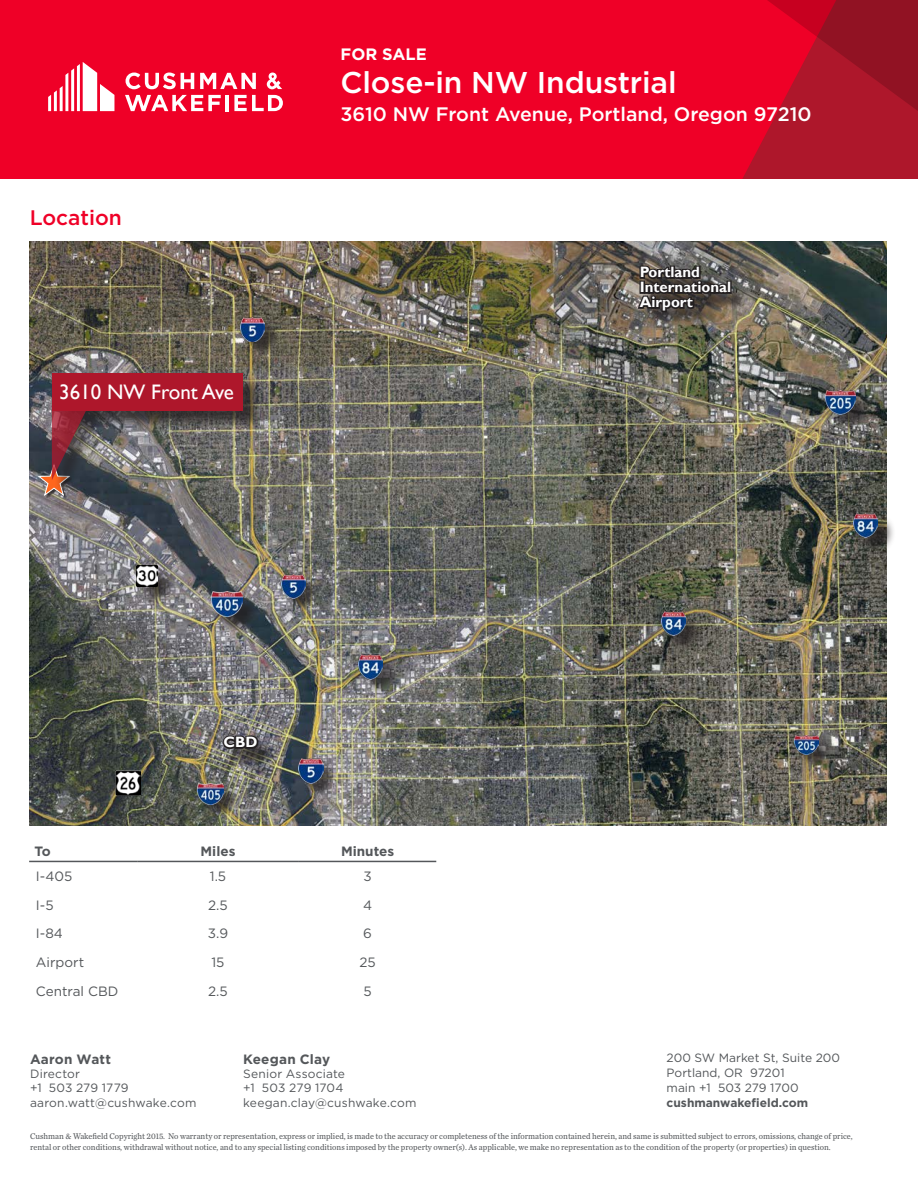
<style>
.page{position:relative;width:918px;height:1188px;background:#fff}
.page>*{position:absolute;margin:0;border:0;box-sizing:border-box;transform-origin:0 0}
.Property_Name___Addr{font:500 30px "Gotham";letter-spacing:-.005em;color:#fff}
.t1{font:21px "Gill Sansfor CW";color:#fff}
.t2{font:500 21px "Gotham";color:#ef0027}
.Property_Name___Addr-2{font:500 19.5px "Gotham";color:#fff}
.Banner_Callout_Text{font:700 16.5px "Gotham";color:#fff}
.t3{font:700 15px "Gill Sansfor CW";color:#fff}
.Body_Text{font:13.5px "Gotham";color:#54575a}
.Broker_Name{font:700 13.5px "Gotham";letter-spacing:.015em;color:#54575a}
.Body_Text-2{font:700 13.5px "Gotham";color:#54575a}
.Broker_Contact_Small{font:12px/14.4px "Gotham";letter-spacing:.01em;color:#54575a}
.Company_Address_Text{font:12px/15px "Gotham";color:#54575a}
.disclaimer{font:8.7px/10.4px "Chronicle Text G2";color:#54575a;scale:.95 1}
.s1{font-weight:700}
</style>
<div class="page">
<img style="left:30px;top:242px;width:856px;height:583px">
<div style="left:641px;top:268px;width:109px;height:62px;background:#231f20;opacity:.75"></div>
<div style="left:727px;top:281px;width:5px;height:13px;border:3px solid #231f20"></div>
<svg style="left:635px;top:263px;width:95px;height:54px"></svg>
<div style="left:226px;top:738px;width:51px;height:30px;background:#231f20;opacity:.75"></div>
<svg style="left:221px;top:733px;width:40px;height:18px"></svg>
<hr style="left:29px;top:861px;width:108px;height:1px;background:#54575a">
<hr style="left:137px;top:861px;width:162px;height:1px;background:#54575a">
<hr style="left:299px;top:861px;width:137px;height:1px;background:#54575a">
<div style="left:39px;top:465px;width:33px;height:33px;background:#231f20;opacity:.75"></div>
<div style="left:828px;top:393px;width:46px;height:40px;background:#231f20;opacity:.75"></div>
<img style="left:825px;top:391px;width:31px;height:24px">
<div style="left:243px;top:320px;width:37px;height:36px;background:#231f20;opacity:.75"></div>
<img style="left:241px;top:318px;width:24px;height:24px">
<div style="left:54px;top:375px;width:207px;height:122px;background:#231f20;opacity:.75"></div>
<svg style="left:38px;top:409px;width:49px;height:87px"></svg>
<div style="left:52px;top:373px;width:191px;height:38px;background:#ae172b"></div>
<div style="left:214px;top:594px;width:47px;height:41px;background:#231f20;opacity:.75"></div>
<img style="left:211px;top:592px;width:32px;height:25px">
<div style="left:361px;top:658px;width:40px;height:39px;background:#231f20;opacity:.75"></div>
<img style="left:358px;top:655px;width:24px;height:24px">
<div style="left:139px;top:567px;width:38px;height:38px;background:#231f20;opacity:.75"></div>
<img style="left:137px;top:565px;width:21px;height:22px">
<div style="left:796px;top:737px;width:37px;height:32px;background:#231f20;opacity:.75"></div>
<img style="left:794px;top:735px;width:24px;height:19px">
<div style="left:283px;top:576px;width:38px;height:37px;background:#231f20;opacity:.75"></div>
<img style="left:281px;top:574px;width:25px;height:25px">
<div style="left:301px;top:761px;width:37px;height:36px;background:#231f20;opacity:.75"></div>
<img style="left:299px;top:759px;width:24px;height:24px">
<div style="left:199px;top:785px;width:40px;height:35px;background:#231f20;opacity:.75"></div>
<img style="left:197px;top:783px;width:27px;height:21px">
<div style="left:856px;top:516px;width:40px;height:39px;background:#231f20;opacity:.75"></div>
<img style="left:853px;top:513px;width:25px;height:24px">
<img style="left:116px;top:771px;width:24px;height:25px">
<div style="left:664px;top:614px;width:40px;height:40px;background:#231f20;opacity:.75"></div>
<img style="left:662px;top:612px;width:24px;height:24px">
<div style="left:0;top:0;width:918px;height:179px;background:#ef0027"></div>
<svg style="left:742px;top:0;width:176px;height:179px"></svg>
<svg style="left:48px;top:62px;width:66px;height:49px"></svg>
<hr style="left:226px;top:95px;width:3px;height:16px;background:#fff">
<svg style="left:234px;top:95px;width:49px;height:16px"></svg>
<svg style="left:125px;top:72px;width:69px;height:17px"></svg>
<svg style="left:200px;top:73px;width:56px;height:16px"></svg>
<svg style="left:125px;top:95px;width:96px;height:16px"></svg>
<svg style="left:267px;top:73px;width:15px;height:16px"></svg>
<p class="Banner_Callout_Text" style="left:341px;top:43px;width:88px">FOR SALE</p>
<p class="t2" style="left:30px;top:204px;width:94px">Location</p>
<p class="t1" style="left:59px;top:378px;width:176px">3610 NW Front Ave</p>
<p class="Property_Name___Addr" style="left:341px;top:63px;width:338px">Close-in NW Industrial</p>
<p class="Property_Name___Addr-2" style="left:341px;top:102px;width:473px">3610 NW Front Avenue, Portland, Oregon 97210</p>
<p class="t3" style="left:640px;top:262px;width:62px">Portland</p>
<p class="t3" style="left:640px;top:277px;width:93px">International</p>
<p class="t3" style="left:640px;top:292px;width:55px">Airport</p>
<p class="t3" style="left:224px;top:732px;width:36px">CBD</p>
<p class="Body_Text-2" style="left:35px;top:842px;width:18px">To</p>
<p class="Body_Text-2" style="left:201px;top:842px;width:36px">Miles</p>
<p class="Body_Text-2" style="left:341px;top:842px;width:55px">Minutes</p>
<p class="Body_Text" style="left:36px;top:868px;width:38px">I-405</p>
<p class="Body_Text" style="left:210px;top:868px;width:18px">1.5</p>
<p class="Body_Text" style="left:363px;top:868px;width:10px">3</p>
<p class="Body_Text" style="left:36px;top:896px;width:19px">I-5</p>
<p class="Body_Text" style="left:208px;top:896px;width:21px">2.5</p>
<p class="Body_Text" style="left:363px;top:896px;width:11px">4</p>
<p class="Body_Text" style="left:36px;top:925px;width:29px">I-84</p>
<p class="Body_Text" style="left:208px;top:925px;width:22px">3.9</p>
<p class="Body_Text" style="left:363px;top:925px;width:10px">6</p>
<p class="Body_Text" style="left:36px;top:954px;width:50px">Airport</p>
<p class="Body_Text" style="left:211px;top:954px;width:15px">15</p>
<p class="Body_Text" style="left:359px;top:954px;width:18px">25</p>
<p class="Body_Text" style="left:36px;top:982px;width:84px">Central CBD</p>
<p class="Body_Text" style="left:208px;top:982px;width:21px">2.5</p>
<p class="Body_Text" style="left:363px;top:982px;width:10px">5</p>
<p class="Company_Address_Text" style="left:667px;top:1050px;width:175px">200 SW Market St, Suite 200<br>Portland, OR 97201<br>main +1 503 279 1700 <span class="s1">cushmanwakefield.com</span></p>
<p class="disclaimer" style="left:30px;top:1131px;width:867px">Cushman &amp; Wakefield Copyright 2015. No warranty or representation, express or implied, is made to the accuracy or completeness of the information contained herein, and same is submitted subject to errors, omissions, change of price, rental or other conditions, withdrawal without notice, and to any special listing conditions imposed by the property owner(s). As applicable, we make no representation as to the condition of the property (or properties) in question.</p>
<p class="Broker_Name" style="left:243px;top:1050px;width:88px">Keegan Clay</p>
<p class="Broker_Contact_Small" style="left:243px;top:1066px;width:175px">Senior Associate<br>+1 503 279 1704 keegan.clay@cushwake.com</p>
<p class="Broker_Name" style="left:30px;top:1050px;width:83px">Aaron Watt</p>
<p class="Broker_Contact_Small" style="left:30px;top:1066px;width:168px">Director<br>+1 503 279 1779 aaron.watt@cushwake.com</p>
</div>
